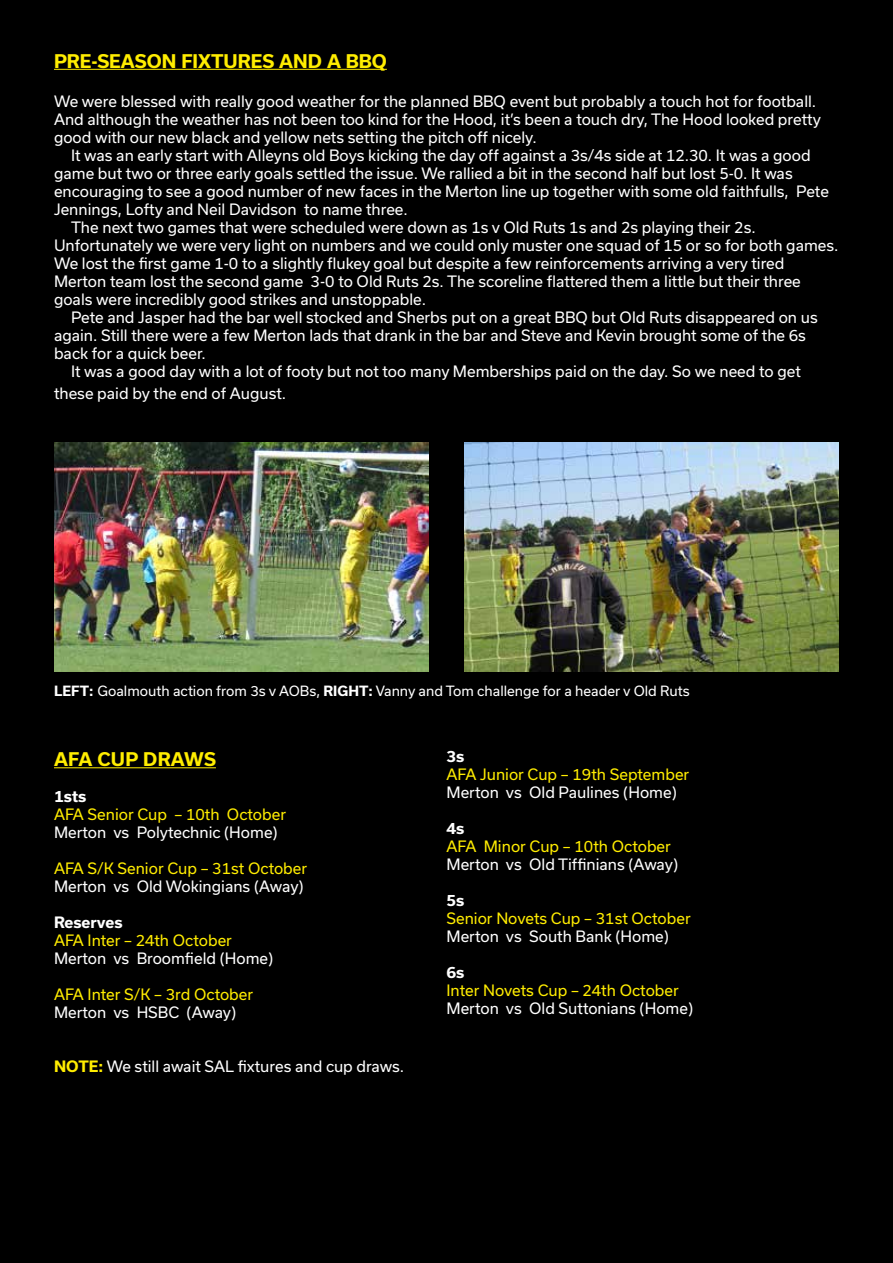
<style>
.page{position:relative;width:893px;height:1263px;background:#000}
.page>*{position:absolute;margin:0;border:0;box-sizing:border-box;transform-origin:0 0}
.t1{font:700 18px "Usual";color:#ffed00}
.t2{font:15px/18px "Usual";color:#fff}
.t3{font:15px "Usual";color:#ffed00}
.t4{font:700 15px "Usual";color:#fff}
.t5{font:13.5px "Usual";color:#fff}
.s1{font-weight:700}
.s2{font-weight:700;color:#ffed00}
</style>
<div class="page">
<hr style="left:54px;top:69px;width:333px;height:1px;background:#ffed00">
<hr style="left:54px;top:767px;width:162px;height:1px;background:#ffed00">
<img style="left:54px;top:442px;width:374px;height:230px">
<img style="left:465px;top:442px;width:374px;height:230px">
<p class="t1" style="left:54px;top:50px;width:334px">PRE-SEASON FIXTURES AND A BBQ</p>
<p class="t2" style="left:54px;top:92px;width:768px">We were blessed with really good weather for the planned BBQ event but probably a touch hot for football.<br>And although the weather has not been too kind for the Hood, it’s been a touch dry, The Hood looked pretty good with our new black and yellow nets setting the pitch off nicely.</p>
<p class="t2" style="left:71px;top:146px;width:741px">It was an early start with Alleyns old Boys kicking the day off against a 3s/4s side at 12.30. It was a good</p>
<p class="t2" style="left:54px;top:164px;width:740px">game but two or three early goals settled the issue. We rallied a bit in the second half but lost 5-0. It was</p>
<p class="t2" style="left:54px;top:182px;width:776px">encouraging to see a good number of new faces in the Merton line up together with some old faithfulls, Pete</p>
<p class="t2" style="left:54px;top:200px;width:355px">Jennings, Lofty and Neil Davidson to name three.</p>
<p class="t2" style="left:71px;top:218px;width:686px">The next two games that were scheduled were down as 1s v Old Ruts 1s and 2s playing their 2s.</p>
<p class="t2" style="left:54px;top:236px;width:786px">Unfortunately we were very light on numbers and we could only muster one squad of 15 or so for both games.</p>
<p class="t2" style="left:54px;top:254px;width:732px">We lost the first game 1-0 to a slightly flukey goal but despite a few reinforcements arriving a very tired</p>
<p class="t2" style="left:54px;top:272px;width:748px">Merton team lost the second game 3-0 to Old Ruts 2s. The scoreline flattered them a little but their three</p>
<p class="t2" style="left:54px;top:290px;width:374px">goals were incredibly good strikes and unstoppable.</p>
<p class="t2" style="left:71px;top:308px;width:748px">Pete and Jasper had the bar well stocked and Sherbs put on a great BBQ but Old Ruts disappeared on us</p>
<p class="t2" style="left:54px;top:326px;width:753px">again. Still there were a few Merton lads that drank in the bar and Steve and Kevin brought some of the 6s</p>
<p class="t2" style="left:54px;top:344px;width:153px">back for a quick beer.</p>
<p class="t2" style="left:71px;top:362px;width:731px">It was a good day with a lot of footy but not too many Memberships paid on the day. So we need to get</p>
<p class="t2" style="left:54px;top:384px;width:234px">these paid by the end of August.</p>
<p class="t5" style="left:54px;top:683px;width:637px"><span class="s1">LEFT:</span> Goalmouth action from 3s v AOBs, <span class="s1">RIGHT:</span> Vanny and Tom challenge for a header v Old Ruts</p>
<p class="t1" style="left:54px;top:749px;width:163px">AFA CUP DRAWS</p>
<p class="t4" style="left:54px;top:788px;width:34px">1sts</p>
<p class="t3" style="left:54px;top:806px;width:234px">AFA Senior Cup – 10th October</p>
<p class="t2" style="left:54px;top:823px;width:225px">Merton vs Polytechnic (Home)</p>
<p class="t3" style="left:54px;top:860px;width:255px">AFA S/K Senior Cup – 31st October</p>
<p class="t2" style="left:54px;top:877px;width:251px">Merton vs Old Wokingians (Away)</p>
<p class="t4" style="left:54px;top:914px;width:70px">Reserves</p>
<p class="t3" style="left:54px;top:932px;width:180px">AFA Inter – 24th October</p>
<p class="t2" style="left:54px;top:949px;width:221px">Merton vs Broomfield (Home)</p>
<p class="t3" style="left:54px;top:986px;width:201px">AFA Inter S/K – 3rd October</p>
<p class="t2" style="left:54px;top:1003px;width:184px">Merton vs HSBC (Away)</p>
<p class="t2" style="left:54px;top:1057px;width:352px"><span class="s2">NOTE:</span> We still await SAL fixtures and cup draws.</p>
<p class="t4" style="left:446px;top:747px;width:19px">3s</p>
<p class="t3" style="left:446px;top:765px;width:244px">AFA Junior Cup – 19th September</p>
<p class="t2" style="left:446px;top:783px;width:232px">Merton vs Old Paulines (Home)</p>
<p class="t4" style="left:446px;top:819px;width:19px">4s</p>
<p class="t3" style="left:446px;top:837px;width:226px">AFA Minor Cup – 10th October</p>
<p class="t2" style="left:446px;top:855px;width:233px">Merton vs Old Tiffinians (Away)</p>
<p class="t4" style="left:446px;top:891px;width:19px">5s</p>
<p class="t3" style="left:446px;top:909px;width:246px">Senior Novets Cup – 31st October</p>
<p class="t2" style="left:446px;top:927px;width:224px">Merton vs South Bank (Home)</p>
<p class="t4" style="left:446px;top:963px;width:19px">6s</p>
<p class="t3" style="left:446px;top:981px;width:234px">Inter Novets Cup – 24th October</p>
<p class="t2" style="left:446px;top:999px;width:248px">Merton vs Old Suttonians (Home)</p>
</div>
